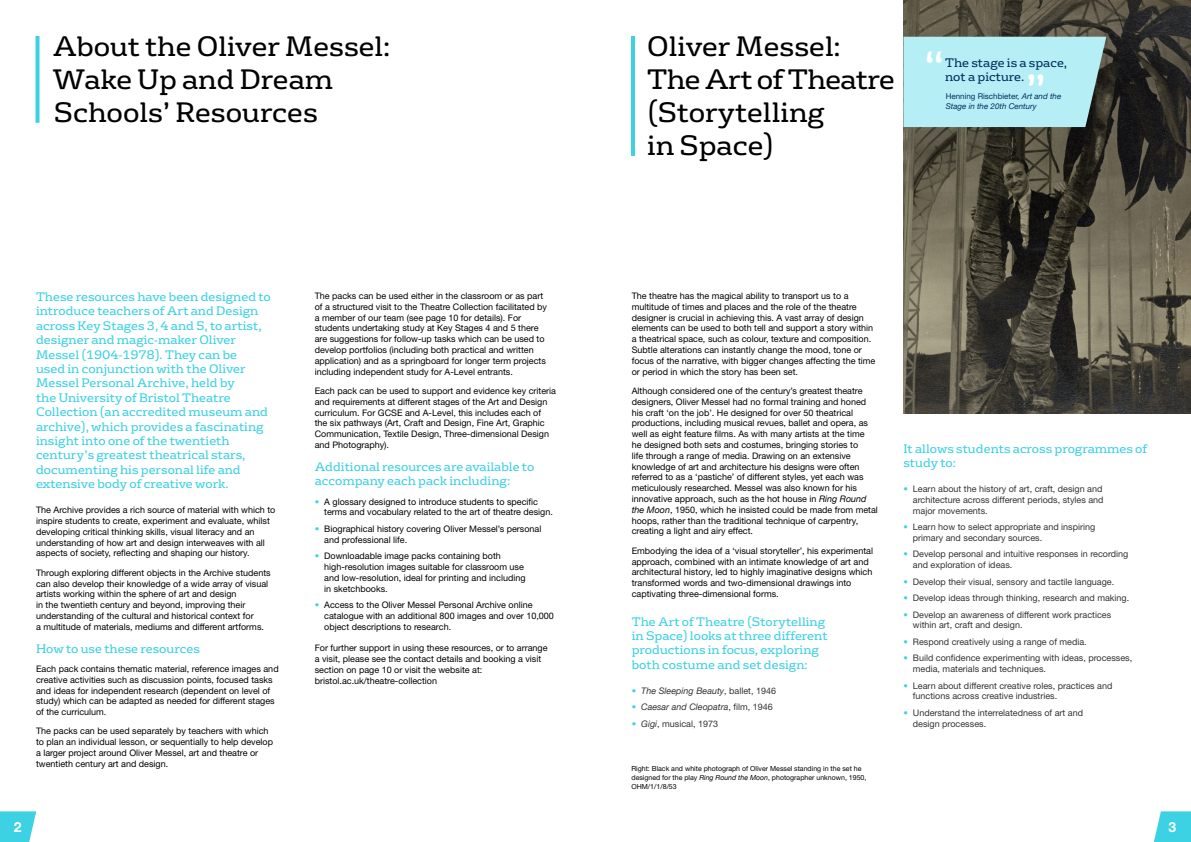
<style>
.page{position:relative;width:1191px;height:842px;background:#fff}
.page>*{position:absolute;margin:0;border:0;box-sizing:border-box;transform-origin:0 0}
.t1{font:43.4px "FS Rufus";color:#fff}
.t2{font:27.2px/32.7px "FS Rufus";color:#000}
.t3{font:700 14px "Helvetica Neue";color:#fff}
.t4{font:12px/14.4px "FS Rufus";color:#3dd1e4}
.t5{font:12px "FS Rufus";color:#002f5f}
.t6{font:9px/10.8px "Helvetica Neue";color:#000}
.t7{font:9px/10.8px "Helvetica Neue";color:#333}
.t8{font:italic 9px "Helvetica Neue";color:#333}
.t9{font:italic 8px/9.6px "Helvetica Neue";color:#002f5f}
.t10{font:7px/9px "Helvetica Neue";color:#000}
.s1{font-style:normal}
.s2{color:#3dd1e4}
.s3{font-style:italic}
.s4{font-style:normal;color:#3dd1e4}
</style>
<div class="page">
<img style="left:903px;top:0;width:288px;height:413px">
<svg style="left:36px;top:36px;width:4px;height:87px"></svg>
<hr style="left:631px;top:36px;width:4px;height:120px;background:#3dd1e4">
<div style="left:903px;top:37px;width:203px;height:90px;background:#b6eef5"></div>
<svg style="left:0;top:811px;width:36px;height:31px"></svg>
<svg style="left:1154px;top:811px;width:37px;height:31px"></svg>
<h2 class="t2" style="left:53px;top:29px;width:339px">About the Oliver Messel:<br>Wake Up and Dream<br>Schools’ Resources</h2>
<h2 class="t2" style="left:647px;top:29px;width:249px">Oliver Messel:<br>The Art of Theatre (Storytelling<br>in Space)</h2>
<h1 class="t1" style="left:924px;top:32px;width:22px">“</h1>
<h3 class="t5" style="left:945px;top:53px;width:124px">The stage is a space,</h3>
<h3 class="t5" style="left:945px;top:67px;width:81px">not a picture.</h3>
<h1 class="t1" style="left:1025px;top:55px;width:22px">”</h1>
<p class="t9" style="left:945px;top:92px;width:117px"><span class="s1">Henning Rischbieter,</span> Art and the<br>Stage in the 20th Century</p>
<p class="t4" style="left:36px;top:289px;width:236px">These resources have been designed to introduce teachers of Art and Design across Key Stages 3, 4 and 5, to artist, designer and magic-maker Oliver Messel (1904-1978). They can be<br>used in conjunction with the Oliver Messel Personal Archive, held by<br>the University of Bristol Theatre Collection (an accredited museum and archive), which provides a fascinating insight into one of the twentieth century’s greatest theatrical stars, documenting his personal life and extensive body of creative work.</p>
<p class="t6" style="left:36px;top:504px;width:241px">The Archive provides a rich source of material with which to inspire students to create, experiment and evaluate, whilst developing critical thinking skills, visual literacy and an understanding of how art and design interweaves with all aspects of society, reflecting and shaping our history.</p>
<p class="t6" style="left:36px;top:567px;width:236px">Through exploring different objects in the Archive students can also develop their knowledge of a wide array of visual artists working within the sphere of art and design<br>in the twentieth century and beyond, improving their understanding of the cultural and historical context for<br>a multitude of materials, mediums and different artforms.</p>
<h3 class="t4" style="left:36px;top:640px;width:165px">How to use these resources</h3>
<p class="t6" style="left:36px;top:663px;width:244px">Each pack contains thematic material, reference images and creative activities such as discussion points, focused tasks and ideas for independent research (dependent on level of study) which can be adapted as needed for different stages of the curriculum.</p>
<p class="t6" style="left:36px;top:726px;width:239px">The packs can be used separately by teachers with which to plan an individual lesson, or sequentially to help develop a larger project around Oliver Messel, art and theatre or twentieth century art and design.</p>
<p class="t6" style="left:315px;top:290px;width:234px">The packs can be used either in the classroom or as part of a structured visit to the Theatre Collection facilitated by a member of our team (see page 10 for details). For students undertaking study at Key Stages 4 and 5 there are suggestions for follow-up tasks which can be used to develop portfolios (including both practical and written application) and as a springboard for longer term projects including independent study for A-Level entrants.</p>
<p class="t6" style="left:315px;top:385px;width:243px">Each pack can be used to support and evidence key criteria and requirements at different stages of the Art and Design curriculum. For GCSE and A-Level, this includes each of<br>the six pathways (Art, Craft and Design, Fine Art, Graphic Communication, Textile Design, Three-dimensional Design and Photography).</p>
<h3 class="t4" style="left:315px;top:459px;width:221px">Additional resources are available to accompany each pack including:</h3>
<p class="t6" style="left:324px;top:496px;width:230px;text-indent:-10px"><span class="s2">•</span> A glossary designed to introduce students to specific terms and vocabulary related to the art of theatre design.</p>
<p class="t6" style="left:324px;top:523px;width:219px;text-indent:-10px"><span class="s2">•</span> Biographical history covering Oliver Messel’s personal and professional life.</p>
<p class="t6" style="left:324px;top:550px;width:203px;text-indent:-10px"><span class="s2">•</span> Downloadable image packs containing both high-resolution images suitable for classroom use and low-resolution, ideal for printing and including in sketchbooks.</p>
<p class="t6" style="left:324px;top:599px;width:231px;text-indent:-10px"><span class="s2">•</span> Access to the Oliver Messel Personal Archive online catalogue with an additional 800 images and over 10,000 object descriptions to research.</p>
<p class="t6" style="left:315px;top:642px;width:234px">For further support in using these resources, or to arrange a visit, please see the contact details and booking a visit section on page 10 or visit the website at: bristol.ac.uk/theatre-collection</p>
<p class="t6" style="left:632px;top:290px;width:245px">The theatre has the magical ability to transport us to a multitude of times and places and the role of the theatre designer is crucial in achieving this. A vast array of design elements can be used to both tell and support a story within a theatrical space, such as colour, texture and composition.<br>Subtle alterations can instantly change the mood, tone or focus of the narrative, with bigger changes affecting the time or period in which the story has been set.</p>
<p class="t6" style="left:632px;top:385px;width:248px">Although considered one of the century’s greatest theatre designers, Oliver Messel had no formal training and honed his craft ‘on the job’. He designed for over 50 theatrical productions, including musical revues, ballet and opera, as well as eight feature films. As with many artists at the time<br>he designed both sets and costumes, bringing stories to<br>life through a range of media. Drawing on an extensive knowledge of art and architecture his designs were often referred to as a ‘pastiche’ of different styles, yet each was meticulously researched. Messel was also known for his innovative approach, such as the hot house in <span class="s3">Ring Round the Moon</span>, 1950, which he insisted could be made from metal hoops, rather than the traditional technique of carpentry, creating a light and airy effect.</p>
<p class="t6" style="left:632px;top:545px;width:243px">Embodying the idea of a ‘visual storyteller’, his experimental approach, combined with an intimate knowledge of art and architectural history, led to highly imaginative designs which transformed words and two-dimensional drawings into captivating three-dimensional forms.</p>
<h3 class="t4" style="left:632px;top:613px;width:197px">The Art of Theatre (Storytelling in Space) looks at three different productions in focus, exploring both costume and set design:</h3>
<p class="t8" style="left:632px;top:684px;width:146px"><span class="s4">•</span> The Sleeping Beauty<span class="s1">, ballet, 1946</span></p>
<p class="t8" style="left:632px;top:700px;width:142px"><span class="s4">•</span> Caesar and Cleopatra<span class="s1">, film, 1946</span></p>
<p class="t7" style="left:632px;top:718px;width:88px"><span class="s2">•</span> <span class="s3">Gigi</span>, musical, 1973</p>
<p class="t10" style="left:631px;top:764px;width:236px">Right: Black and white photograph of Oliver Messel standing in the set he designed for the play <span class="s3">Ring Round the Moon</span>, photographer unknown, 1950,<br>OHM/1/1/8/53</p>
<h3 class="t4" style="left:903px;top:440px;width:245px">It allows students across programmes of study to:</h3>
<p class="t7" style="left:913px;top:483px;width:192px;text-indent:-10px"><span class="s2">•</span> Learn about the history of art, craft, design and architecture across different periods, styles and major movements.</p>
<p class="t7" style="left:913px;top:521px;width:184px;text-indent:-10px"><span class="s2">•</span> Learn how to select appropriate and inspiring primary and secondary sources.</p>
<p class="t7" style="left:913px;top:549px;width:217px;text-indent:-10px"><span class="s2">•</span> Develop personal and intuitive responses in recording and exploration of ideas.</p>
<p class="t7" style="left:903px;top:576px;width:212px"><span class="s2">•</span> Develop their visual, sensory and tactile language.</p>
<p class="t7" style="left:903px;top:592px;width:227px"><span class="s2">•</span> Develop ideas through thinking, research and making.</p>
<p class="t7" style="left:913px;top:609px;width:200px;text-indent:-10px"><span class="s2">•</span> Develop an awareness of different work practices within art, craft and design.</p>
<p class="t7" style="left:903px;top:636px;width:185px"><span class="s2">•</span> Respond creatively using a range of media.</p>
<p class="t7" style="left:913px;top:653px;width:221px;text-indent:-10px"><span class="s2">•</span> Build confidence experimenting with ideas, processes, media, materials and techniques.</p>
<p class="t7" style="left:913px;top:680px;width:201px;text-indent:-10px"><span class="s2">•</span> Learn about different creative roles, practices and functions across creative industries.</p>
<p class="t7" style="left:913px;top:707px;width:172px;text-indent:-10px"><span class="s2">•</span> Understand the interrelatedness of art and design processes.</p>
<h3 class="t3" style="left:14px;top:818px;width:9px">2</h3>
<h3 class="t3" style="left:1168px;top:818px;width:9px">3</h3>
</div>
